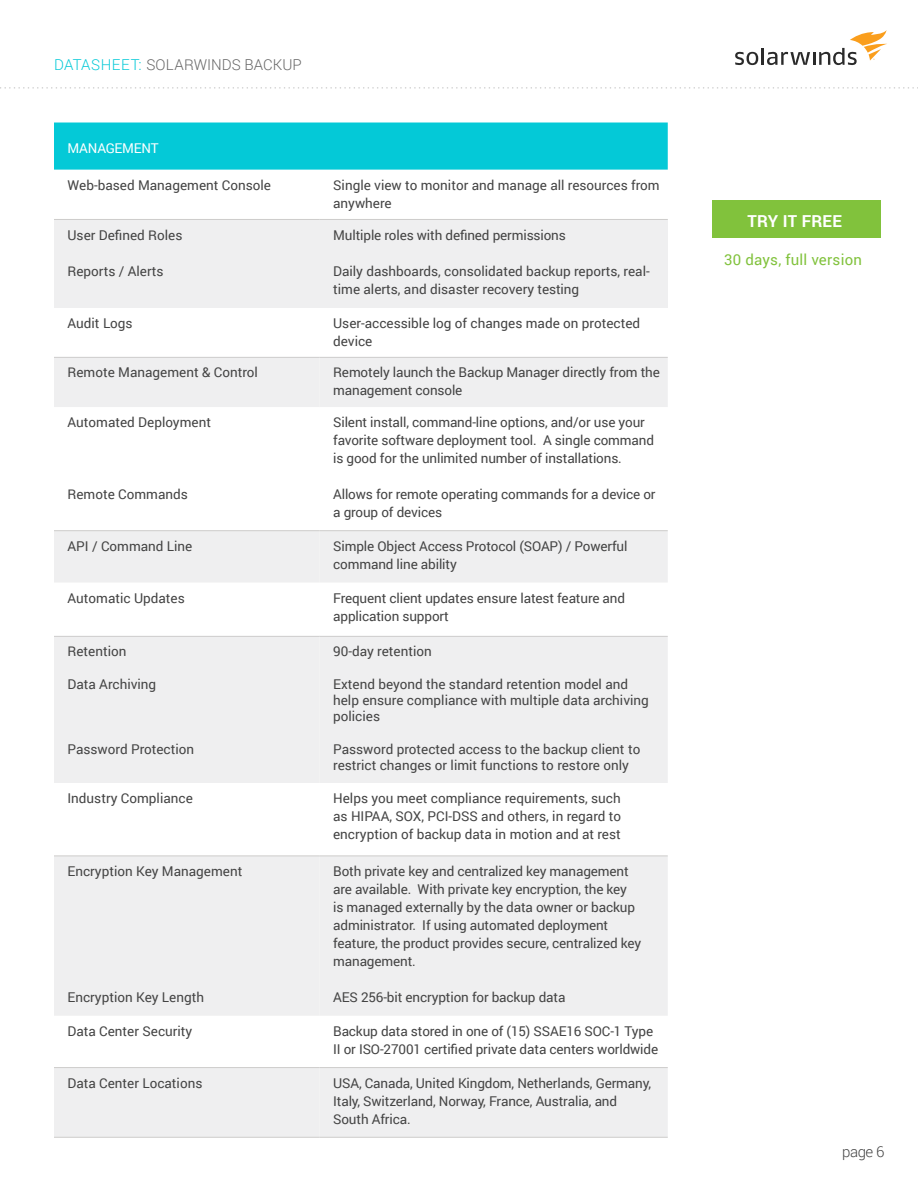
<style>
.page{position:relative;width:918px;height:1188px;background:#fff}
.page>*{position:absolute;margin:0;border:0;box-sizing:border-box;transform-origin:0 0}
.t1{font:700 16.5px "Roboto";letter-spacing:.015em;color:#fff}
.t2{font:300 15px "Roboto";letter-spacing:.01em;color:#666}
.t3{font:15px "Roboto";letter-spacing:.015em;color:#81c23c}
.t4{font:300 15px "Roboto";color:#444}
.t5{font:13.5px/18px "Roboto";letter-spacing:-.01em;color:#444}
.t6{font:13.5px "Roboto";letter-spacing:-.015em;color:#fff}
.s1{color:#04c9d7}
</style>
<div class="page">
<svg style="left:735px;top:52px;width:23px;height:13px"></svg>
<hr style="left:761px;top:48px;width:3px;height:17px;background:#2a2a2a">
<svg style="left:767px;top:30px;width:120px;height:35px"></svg>
<svg style="left:0;top:87px;width:918px;height:2px"></svg>
<div style="left:712px;top:201px;width:168px;height:37px;background:#81c23c"></div>
<div style="left:54px;top:123px;width:614px;height:47px;background:#04c9d7"></div>
<div style="left:54px;top:219px;width:266px;height:89px;background:#efeff0"></div>
<div style="left:320px;top:219px;width:348px;height:89px;background:#efeff0"></div>
<svg style="left:54px;top:358px;width:266px;height:425px;fill:#efeff0"></svg>
<svg style="left:320px;top:358px;width:348px;height:425px;fill:#efeff0"></svg>
<svg style="left:54px;top:857px;width:266px;height:280px;fill:#efeff0"></svg>
<svg style="left:320px;top:857px;width:348px;height:280px;fill:#efeff0"></svg>
<hr style="left:54px;top:219px;width:266px;height:1px;background:#cdcccb">
<hr style="left:54px;top:357px;width:266px;height:1px;background:#cdcccb">
<hr style="left:54px;top:530px;width:266px;height:1px;background:#cdcccb">
<hr style="left:54px;top:636px;width:266px;height:1px;background:#cdcccb">
<hr style="left:54px;top:856px;width:266px;height:1px;background:#cdcccb">
<hr style="left:54px;top:1067px;width:266px;height:1px;background:#cdcccb">
<hr style="left:54px;top:1137px;width:266px;height:1px;background:#cdcccb">
<hr style="left:320px;top:219px;width:348px;height:1px;background:#cdcccb">
<hr style="left:320px;top:357px;width:348px;height:1px;background:#cdcccb">
<hr style="left:320px;top:530px;width:348px;height:1px;background:#cdcccb">
<hr style="left:320px;top:636px;width:348px;height:1px;background:#cdcccb">
<hr style="left:320px;top:856px;width:348px;height:1px;background:#cdcccb">
<hr style="left:320px;top:1067px;width:348px;height:1px;background:#cdcccb">
<hr style="left:320px;top:1137px;width:348px;height:1px;background:#cdcccb">
<p class="t2" style="left:54px;top:54px;width:249px"><span class="s1">DATASHEET:</span> SOLARWINDS BACKUP</p>
<p class="t6" style="left:68px;top:139px;width:93px">MANAGEMENT</p>
<p class="t5" style="left:68px;top:175px;width:205px">Web-based Management Console</p>
<p class="t5" style="left:333px;top:175px;width:328px">Single view to monitor and manage all resources from anywhere</p>
<p class="t5" style="left:68px;top:225px;width:116px">User Defined Roles</p>
<p class="t5" style="left:68px;top:261px;width:97px">Reports / Alerts</p>
<p class="t5" style="left:333px;top:225px;width:234px">Multiple roles with defined permissions</p>
<p class="t5" style="left:333px;top:261px;width:318px">Daily dashboards, consolidated backup reports, real&shy;time alerts, and disaster recovery testing</p>
<p class="t5" style="left:68px;top:314px;width:67px">Audit Logs</p>
<p class="t5" style="left:333px;top:314px;width:308px">User-accessible log of changes made on protected device</p>
<p class="t5" style="left:68px;top:363px;width:192px">Remote Management &amp; Control</p>
<p class="t5" style="left:333px;top:363px;width:328px">Remotely launch the Backup Manager directly from the management console</p>
<p class="t5" style="left:68px;top:413px;width:145px">Automated Deployment</p>
<p class="t5" style="left:333px;top:413px;width:322px">Silent install, command-line options, and/or use your favorite software deployment tool. A single command is good for the unlimited number of installations.</p>
<p class="t5" style="left:333px;top:485px;width:324px">Allows for remote operating commands for a device or a group of devices</p>
<p class="t5" style="left:68px;top:485px;width:122px">Remote Commands</p>
<p class="t5" style="left:68px;top:537px;width:126px">API / Command Line</p>
<p class="t5" style="left:333px;top:537px;width:296px">Simple Object Access Protocol (SOAP) / Powerful command line ability</p>
<p class="t5" style="left:68px;top:588px;width:119px">Automatic Updates</p>
<p class="t5" style="left:333px;top:588px;width:293px">Frequent client updates ensure latest feature and application support</p>
<p class="t5" style="left:68px;top:642px;width:60px">Retention</p>
<p class="t5" style="left:68px;top:675px;width:90px">Data Archiving</p>
<p class="t5" style="left:333px;top:642px;width:100px">90-day retention</p>
<p class="t5" style="left:333px;top:675px;width:317px;line-height:16.2px">Extend beyond the standard retention model and help ensure compliance with multiple data archiving policies</p>
<p class="t5" style="left:333px;top:740px;width:309px;line-height:16.2px">Password protected access to the backup client to restrict changes or limit functions to restore only</p>
<p class="t5" style="left:68px;top:739px;width:128px">Password Protection</p>
<p class="t5" style="left:68px;top:789px;width:127px">Industry Compliance</p>
<p class="t5" style="left:333px;top:789px;width:290px;text-align:justify">Helps you meet compliance requirements, such as HIPAA, SOX, PCI-DSS and others, in regard to encryption of backup data in motion and at rest</p>
<p class="t5" style="left:68px;top:862px;width:176px">Encryption Key Management</p>
<p class="t5" style="left:333px;top:862px;width:310px">Both private key and centralized key management are available. With private key encryption, the key<br>is managed externally by the data owner or backup administrator. If using automated deployment feature, the product provides secure, centralized key management.</p>
<p class="t5" style="left:333px;top:988px;width:234px">AES 256-bit encryption for backup data</p>
<p class="t5" style="left:68px;top:988px;width:138px">Encryption Key Length</p>
<p class="t5" style="left:68px;top:1022px;width:126px">Data Center Security</p>
<p class="t5" style="left:333px;top:1022px;width:327px">Backup data stored in one of (15) SSAE16 SOC-1 Type<br>II or ISO-27001 certified private data centers worldwide</p>
<p class="t5" style="left:68px;top:1073px;width:136px">Data Center Locations</p>
<p class="t5" style="left:333px;top:1073px;width:319px">USA, Canada, United Kingdom, Netherlands, Germany,<br>Italy, Switzerland, Norway, France, Australia, and<br>South Africa.</p>
<p class="t1" style="left:748px;top:209px;width:96px">TRY IT FREE</p>
<p class="t3" style="left:724px;top:249px;width:139px">30 days, full version</p>
<p class="t4" style="left:842px;top:1141px;width:44px">page 6</p>
</div>
